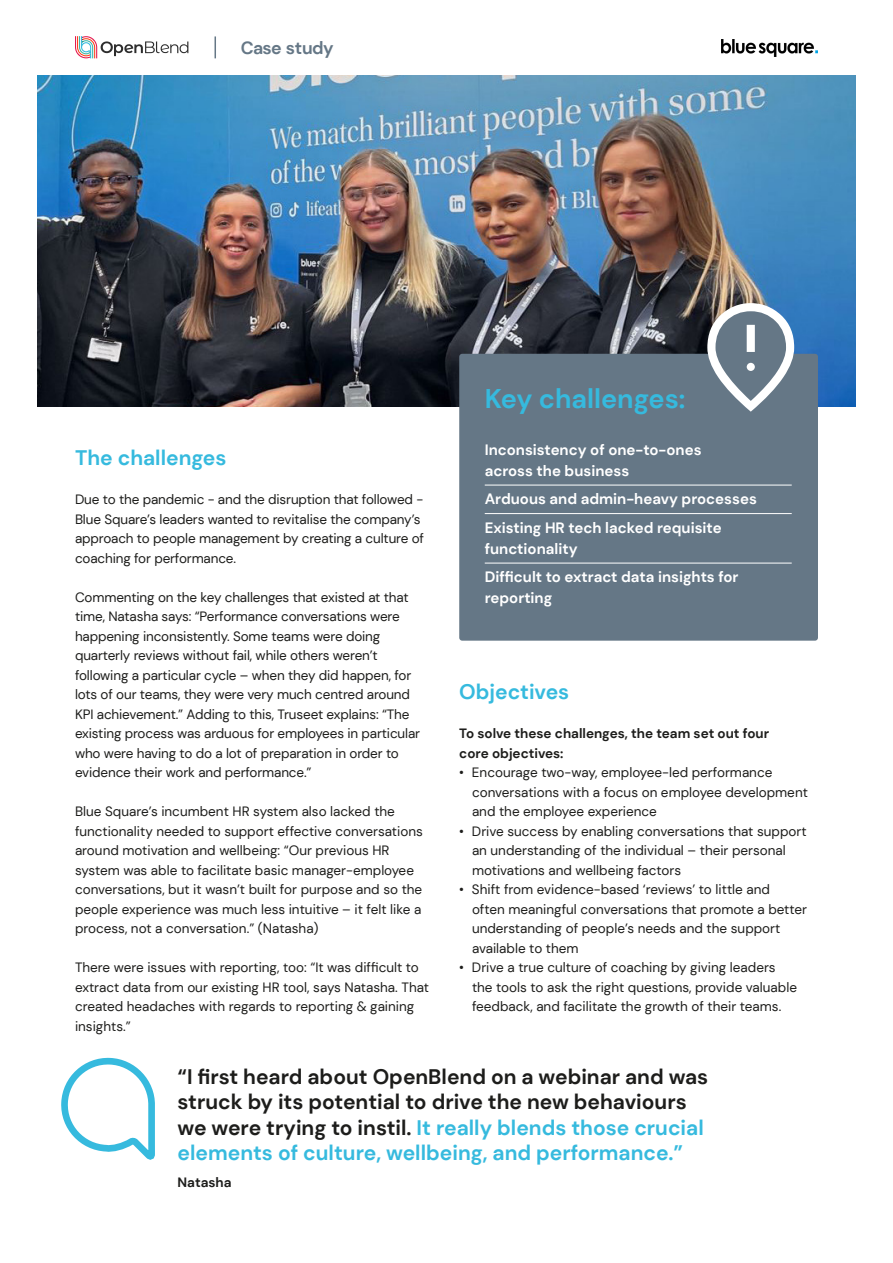
<style>
.page{position:relative;width:893px;height:1263px;background:#fff}
.page>*{position:absolute;margin:0;border:0;box-sizing:border-box;transform-origin:0 0}
.OB_case_study_crossh{font:700 27px "DM Sans";color:#36bade}
.OB_case_study_body_c{font:700 21px/25.5px "DM Sans";color:#36bade}
.OB_case_study_body_c-2{font:700 21px "DM Sans";color:#1d1d1b}
.OB_case_study_crossh-2{font:700 21px "DM Sans";color:#36bade}
.t1{font:700 17.7px "DM Sans";letter-spacing:-.04em;color:#657786}
.OB_case_study_crossh-3{font:700 15px/21px "DM Sans";color:#fff}
.OB_case_study_body_c-3{font:13.5px/19.5px "DM Sans";color:#1d1d1b}
.OB_case_study_body_c-4{font:700 13.5px/19.5px "DM Sans";color:#1d1d1b}
.s1{color:#1d1d1b}
</style>
<div class="page">
<img style="left:38px;top:75px;width:817px;height:331px">
<div style="left:459px;top:354px;width:359px;height:287px;background:#657786;border-radius:3px"></div>
<hr style="left:214px;top:36px;width:2px;height:22px;background:#657786">
<img style="left:722px;top:40px;width:96px;height:17px">
<hr style="left:485px;top:485px;width:307px;height:1px;background:#fff">
<hr style="left:485px;top:513px;width:307px;height:1px;background:#fff">
<hr style="left:485px;top:563px;width:307px;height:1px;background:#fff">
<svg style="left:75px;top:36px;width:113px;height:22px"></svg>
<svg style="left:707px;top:303px;width:87px;height:109px"></svg>
<svg style="left:61px;top:1057px;width:94px;height:103px"></svg>
<p class="t1" style="left:241px;top:36px;width:95px">Case study</p>
<p class="OB_case_study_crossh-2" style="left:75px;top:445px;width:153px">The challenges</p>
<p class="OB_case_study_body_c-3" style="left:75px;top:489px;width:351px">Due to the pandemic - and the disruption that followed - Blue Square’s leaders wanted to revitalise the company’s approach to people management by creating a culture of coaching for performance.</p>
<p class="OB_case_study_body_c-3" style="left:75px;top:587px;width:347px">Commenting on the key challenges that existed at that time, Natasha says: “Performance conversations were happening inconsistently. Some teams were doing quarterly reviews without fail, while others weren’t following a particular cycle – when they did happen, for lots of our teams, they were very much centred around KPI achievement.” Adding to this, Truseet explains: “The existing process was arduous for employees in particular who were having to do a lot of preparation in order to evidence their work and performance.”</p>
<p class="OB_case_study_body_c-3" style="left:75px;top:801px;width:349px">Blue Square’s incumbent HR system also lacked the functionality needed to support effective conversations around motivation and wellbeing: “Our previous HR system was able to facilitate basic manager-employee conversations, but it wasn’t built for purpose and so the people experience was much less intuitive – it felt like a process, not a conversation.” (Natasha)</p>
<p class="OB_case_study_body_c-3" style="left:75px;top:957px;width:356px">There were issues with reporting, too: “It was difficult to extract data from our existing HR tool, says Natasha. That created headaches with regards to reporting &amp; gaining insights.”</p>
<p class="OB_case_study_crossh" style="left:485px;top:382px;width:202px">Key challenges:</p>
<p class="OB_case_study_crossh-3" style="left:485px;top:439px;width:218px">Inconsistency of one-to-ones across the business</p>
<p class="OB_case_study_crossh-3" style="left:485px;top:488px;width:274px">Arduous and admin-heavy processes</p>
<p class="OB_case_study_crossh-3" style="left:485px;top:517px;width:238px">Existing HR tech lacked requisite functionality</p>
<p class="OB_case_study_crossh-3" style="left:485px;top:566px;width:255px">Difficult to extract data insights for reporting</p>
<p class="OB_case_study_crossh-2" style="left:459px;top:679px;width:112px">Objectives</p>
<p class="OB_case_study_body_c-4" style="left:459px;top:724px;width:311px">To solve these challenges, the team set out four core objectives:</p>
<p class="OB_case_study_body_c-3" style="left:472px;top:762px;width:337px;text-indent:-13px">• Encourage two-way, employee-led performance conversations with a focus on employee development and the employee experience</p>
<p class="OB_case_study_body_c-3" style="left:472px;top:821px;width:336px;text-indent:-13px">• Drive success by enabling conversations that support an understanding of the individual – their personal motivations and wellbeing factors</p>
<p class="OB_case_study_body_c-3" style="left:472px;top:879px;width:337px;text-indent:-13px">• Shift from evidence-based ‘reviews’ to little and<br>often meaningful conversations that promote a better understanding of people’s needs and the support available to them</p>
<p class="OB_case_study_body_c-3" style="left:472px;top:957px;width:327px;text-indent:-13px">• Drive a true culture of coaching by giving leaders the tools to ask the right questions, provide valuable feedback, and facilitate the growth of their teams.</p>
<p class="OB_case_study_body_c-2" style="left:178px;top:1063px;width:532px">“I first heard about OpenBlend on a webinar and was</p>
<p class="OB_case_study_body_c" style="left:178px;top:1089px;width:528px"><span class="s1">struck by its potential to drive the new behaviours we were trying to instil.</span> It really blends those crucial elements of culture, wellbeing, and performance.”</p>
<p class="OB_case_study_body_c-4" style="left:178px;top:1172px;width:55px">Natasha</p>
</div>
